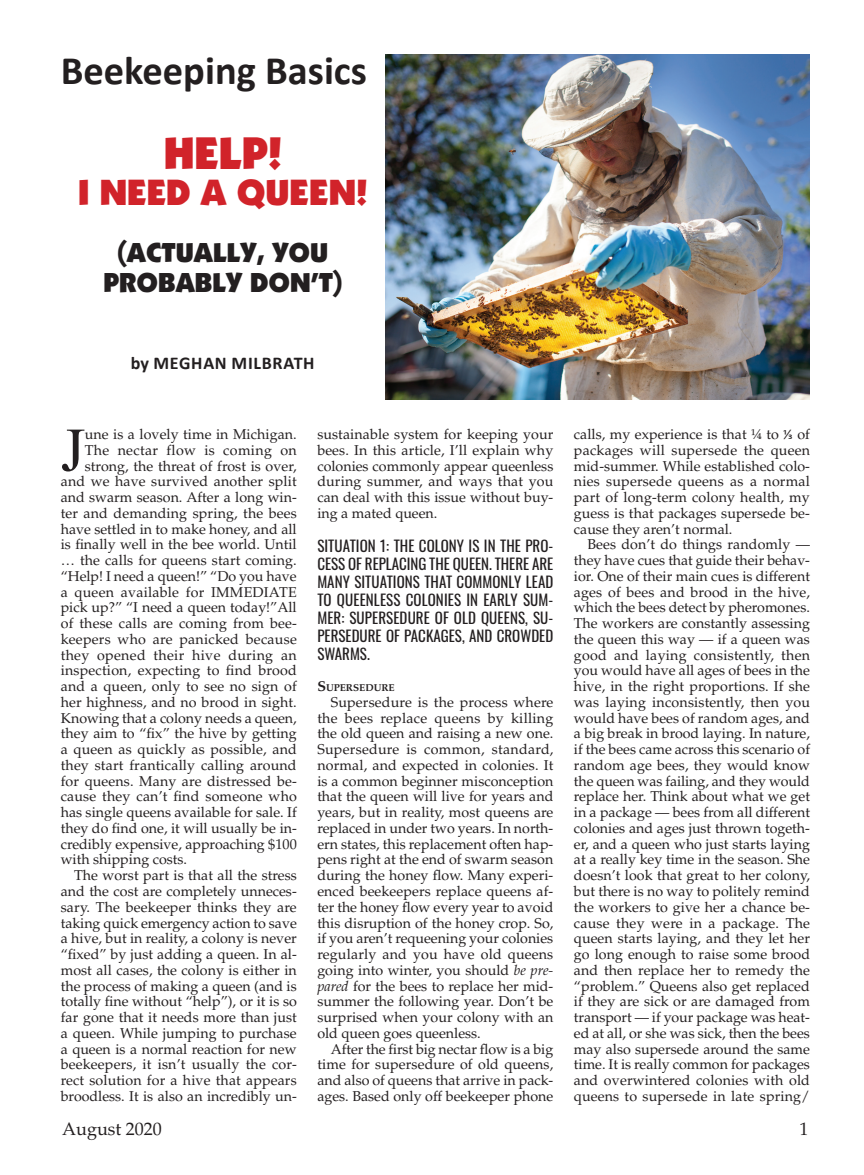
<style>
.page{position:relative;width:864px;height:1175px;background:#fff}
.page>*{position:absolute;margin:0;border:0;box-sizing:border-box;transform-origin:0 0}
.t1{font:61.8px "Times New Roman";color:#231f20}
.t2{font:45px "Boulder";color:#d1232a}
.t3{font:700 40.5px "Calibri";color:#231f20}
.t4{font:36px "Boulder";color:#d1232a}
.t5{font:27px/30px "Boulder";color:#231f20;text-align:center}
.t6{font:700 18px "Calibri";letter-spacing:.04em;color:#231f20}
.t7{font:18px "Palatino";color:#231f20}
.t8{font:15px/18px "Oswald";color:#231f20;text-align:justify}
.t9{font:14.25px/15.8px "Palatino";letter-spacing:.005em;color:#231f20;text-align:justify}
.t10{font:14.25px "Palatino";letter-spacing:.025em;color:#231f20}
.Subheaders{font:700 10.05px "Palatino";color:#231f20}
.s1{font-size:14.25px}
.s2{font-style:italic}
.s3{font-family:"Calibri"}
</style>
<div class="page">
<img style="left:385px;top:54px;width:425px;height:345px">
<p class="t3" style="left:61px;top:42px;width:308px">Beekeeping Basics</p>
<p class="t2" style="left:164px;top:127px;width:120px">HELP!</p>
<p class="t4" style="left:78px;top:171px;width:291px">I NEED A QUEEN!</p>
<p class="t5" style="left:104px;top:237px;width:240px">(ACTUALLY, YOU<br>PROBABLY DON’T)</p>
<p class="t6" style="left:131px;top:350px;width:185px">by MEGHAN MILBRATH</p>
<p class="t1" style="left:61px;top:406px;width:26px">J</p>
<p class="t9" style="left:85px;top:426px;width:213px">une is a lovely time in Michigan.</p>
<p class="t10" style="left:85px;top:441px;width:213px">The nectar flow is coming on</p>
<p class="t9" style="left:85px;top:458px;width:213px">strong, the threat of frost is over,</p>
<p class="t9" style="left:61px;top:474px;width:238px">and we have survived another split</p>
<p class="t9" style="left:61px;top:489px;width:238px">and swarm season. After a long win-</p>
<p class="t9" style="left:61px;top:505px;width:238px">ter and demanding spring, the bees</p>
<p class="t9" style="left:61px;top:521px;width:238px">have settled in to make honey, and all</p>
<p class="t9" style="left:61px;top:537px;width:238px">is finally well in the bee world. Until</p>
<p class="t9" style="left:61px;top:552px;width:237px">… the calls for queens start coming.</p>
<p class="t9" style="left:61px;top:568px;width:237px">“Help! I need a queen!” “Do you have</p>
<p class="t9" style="left:61px;top:584px;width:238px">a queen available for IMMEDIATE</p>
<p class="t9" style="left:61px;top:600px;width:238px">pick up?” “I need a queen today!”All</p>
<p class="t9" style="left:61px;top:615px;width:238px">of these calls are coming from bee-</p>
<p class="t9" style="left:61px;top:631px;width:238px">keepers who are panicked because</p>
<p class="t9" style="left:61px;top:647px;width:238px">they opened their hive during an</p>
<p class="t9" style="left:61px;top:663px;width:238px">inspection, expecting to find brood</p>
<p class="t9" style="left:61px;top:678px;width:238px">and a queen, only to see no sign of</p>
<p class="t9" style="left:61px;top:694px;width:237px">her highness, and no brood in sight.</p>
<p class="t9" style="left:61px;top:710px;width:238px">Knowing that a colony needs a queen,</p>
<p class="t9" style="left:61px;top:726px;width:238px">they aim to “fix” the hive by getting</p>
<p class="t9" style="left:61px;top:741px;width:238px">a queen as quickly as possible, and</p>
<p class="t9" style="left:61px;top:757px;width:237px">they start frantically calling around</p>
<p class="t9" style="left:61px;top:773px;width:238px">for queens. Many are distressed be-</p>
<p class="t9" style="left:61px;top:789px;width:238px">cause they can’t find someone who</p>
<p class="t9" style="left:61px;top:804px;width:238px">has single queens available for sale. If</p>
<p class="t9" style="left:61px;top:820px;width:238px">they do find one, it will usually be in-</p>
<p class="t9" style="left:61px;top:836px;width:238px">credibly expensive, approaching $100</p>
<p class="t9" style="left:61px;top:852px;width:128px">with shipping costs.</p>
<p class="t9" style="left:61px;top:867px;width:238px;text-indent:14px">The worst part is that all the stress and the cost are completely unneces&shy;sary. The beekeeper thinks they are taking quick emergency action to save a hive, but in reality, a colony is never “fixed” by just adding a queen. In al&shy;most all cases, the colony is either in the process of making a queen (and is totally fine without “help”), or it is so far gone that it needs more than just a queen. While jumping to purchase a queen is a normal reaction for new beekeepers, it isn’t usually the cor&shy;rect solution for a hive that appears broodless. It is also an incredibly un-</p>
<p class="t9" style="left:317px;top:426px;width:238px">sustainable system for keeping your bees. In this article, I’ll explain why colonies commonly appear queenless during summer, and ways that you can deal with this issue without buy&shy;ing a mated queen.</p>
<p class="t8" style="left:317px;top:535px;width:238px">SITUATION 1: THE COLONY IS IN THE PRO-CESS OF REPLACING THE QUEEN. THERE ARE MANY SITUATIONS THAT COMMONLY LEAD TO QUEENLESS COLONIES IN EARLY SUM-MER: SUPERSEDURE OF OLD QUEENS, SU-PERSEDURE OF PACKAGES, AND CROWDED SWARMS.</p>
<p class="Subheaders" style="left:317px;top:682px;width:79px"><span class="s1">S</span>UPERSEDURE</p>
<p class="t9" style="left:317px;top:694px;width:238px;text-indent:14px">Supersedure is the process where the bees replace queens by killing the old queen and raising a new one.<br>Supersedure is common, standard, normal, and expected in colonies. It is a common beginner misconception that the queen will live for years and years, but in reality, most queens are replaced in under two years. In north&shy;ern states, this replacement often hap&shy;pens right at the end of swarm season during the honey flow. Many experi&shy;enced beekeepers replace queens af&shy;ter the honey flow every year to avoid this disruption of the honey crop. So, if you aren’t requeening your colonies regularly and you have old queens going into winter, you should <span class="s2">be pre&shy;pared</span> for the bees to replace her mid&shy;summer the following year. Don’t be surprised when your colony with an old queen goes queenless.</p>
<p class="t9" style="left:317px;top:1041px;width:238px;text-indent:14px">After the first big nectar flow is a big time for supersedure of old queens, and also of queens that arrive in pack&shy;ages. Based only off beekeeper phone</p>
<p class="t9" style="left:574px;top:426px;width:238px">calls, my experience is that ¼ to <span class="s3">⅓</span> of packages will supersede the queen mid-summer. While established colo&shy;nies supersede queens as a normal part of long-term colony health, my guess is that packages supersede be&shy;cause they aren’t normal.</p>
<p class="t9" style="left:574px;top:537px;width:238px;text-indent:14px">Bees don’t do things randomly — they have cues that guide their behav&shy;ior. One of their main cues is different ages of bees and brood in the hive, which the bees detect by pheromones.<br>The workers are constantly assessing the queen this way — if a queen was good and laying consistently, then you would have all ages of bees in the hive, in the right proportions. If she was laying inconsistently, then you would have bees of random ages, and a big break in brood laying. In nature, if the bees came across this scenario of random age bees, they would know the queen was failing, and they would replace her. Think about what we get in a package — bees from all different colonies and ages just thrown togeth&shy;er, and a queen who just starts laying at a really key time in the season. She doesn’t look that great to her colony, but there is no way to politely remind the workers to give her a chance be&shy;cause they were in a package. The queen starts laying, and they let her go long enough to raise some brood and then replace her to remedy the “problem.” Queens also get replaced if they are sick or are damaged from transport — if your package was heat&shy;ed at all, or she was sick, then the bees may also supersede around the same time. It is really common for packages and overwintered colonies with old queens to supersede in late spring/</p>
<p class="t7" style="left:62px;top:1118px;width:101px">August 2020</p>
<p class="t7" style="left:800px;top:1118px;width:10px">1</p>
</div>
